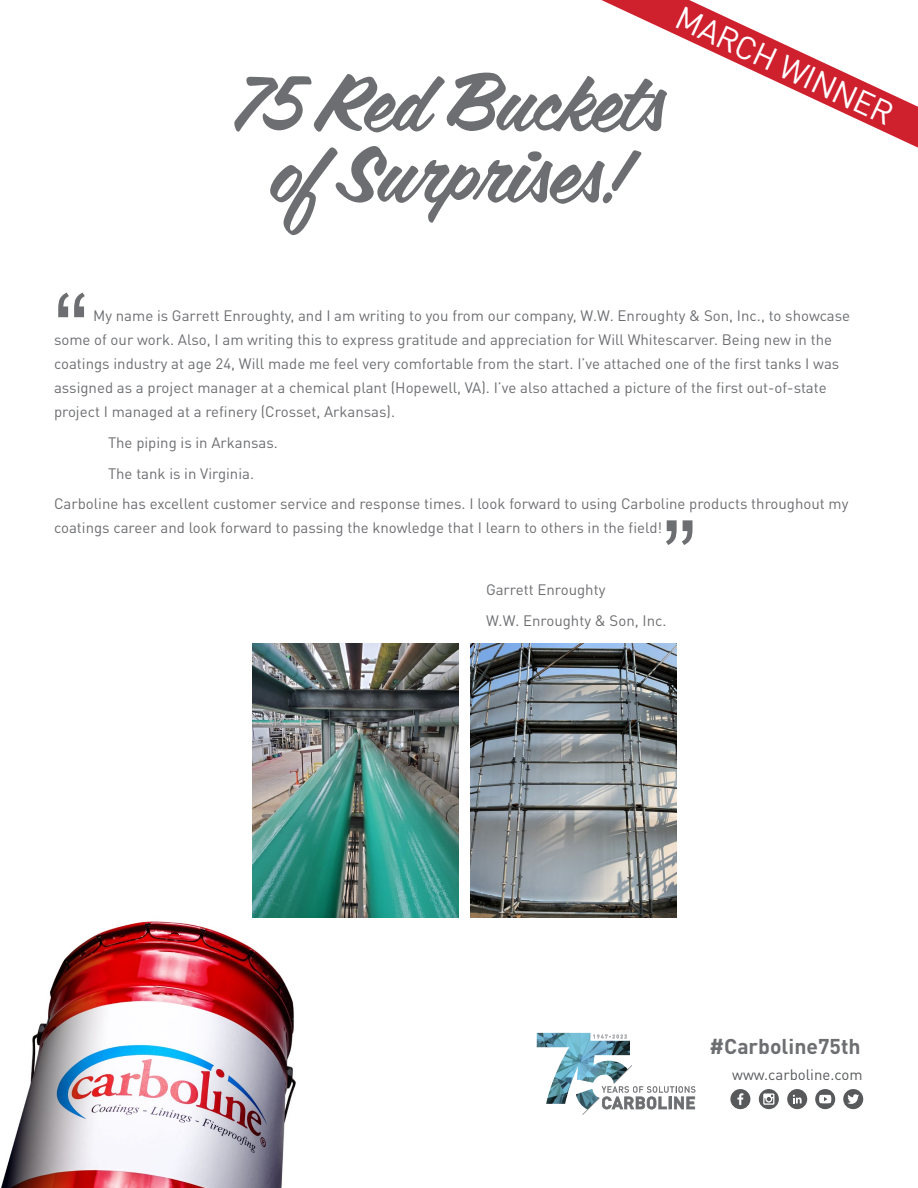
<style>
.page{position:relative;width:918px;height:1188px;background:#fff}
.page>*{position:absolute;margin:0;border:0;box-sizing:border-box;transform-origin:0 0}
.t1{font:105px "Arial";color:#6d6e71}
.t2{font:78.75px/71.4px "Coffee Service";color:#6d6e71;text-align:center}
.t3{font:32.25px "DIN Pro";color:#fff}
.t4{font:700 21.15px "DIN Pro";color:#6d6e71}
.t5{font:15px/24px "DIN Pro";color:#6d6e71}
.t6{font:15px "DIN Pro";color:#58595b}
</style>
<div class="page">
<img style="left:1px;top:921px;width:295px;height:267px">
<svg style="left:601px;top:0;width:317px;height:148px"></svg>
<img style="left:537px;top:1033px;width:70px;height:71px">
<img style="left:607px;top:1041px;width:23px;height:24px">
<svg style="left:593px;top:1034px;width:34px;height:5px"></svg>
<svg style="left:582px;top:1065px;width:113px;height:50px"></svg>
<div style="left:759px;top:1089px;width:20px;height:20px;background:#58595b;border-radius:50%"></div>
<svg style="left:763px;top:1093px;width:11px;height:12px"></svg>
<div style="left:730px;top:1089px;width:20px;height:20px;background:#58595b;border-radius:50%"></div>
<svg style="left:737px;top:1093px;width:6px;height:12px"></svg>
<div style="left:843px;top:1089px;width:20px;height:20px;background:#58595b;border-radius:50%"></div>
<svg style="left:847px;top:1094px;width:12px;height:10px"></svg>
<div style="left:787px;top:1089px;width:20px;height:20px;background:#58595b;border-radius:50%"></div>
<svg style="left:793px;top:1095px;width:9px;height:8px"></svg>
<svg style="left:815px;top:1089px;width:20px;height:20px"></svg>
<svg style="left:819px;top:1095px;width:12px;height:8px"></svg>
<img style="left:252px;top:644px;width:206px;height:274px">
<img style="left:470px;top:644px;width:206px;height:274px">
<h2 class="t2" style="left:233px;top:71px;width:433px">75 Red Buckets of Surprises!</h2>
<h3 class="t3" style="left:689px;top:-7px;width:237px;rotate:25deg">MARCH WINNER</h3>
<h1 class="t1" style="left:54px;top:263px;width:36px">“</h1>
<p class="t5" style="left:54px;top:302px;width:798px;text-indent:39px">My name is Garrett Enroughty, and I am writing to you from our company, W.W. Enroughty &amp; Son, Inc., to showcase some of our work. Also, I am writing this to express gratitude and appreciation for Will Whitescarver. Being new in the coatings industry at age 24, Will made me feel very comfortable from the start. I’ve attached one of the first tanks I was assigned as a project manager at a chemical plant (Hopewell, VA). I’ve also attached a picture of the first out-of-state project I managed at a refinery (Crosset, Arkansas).</p>
<p class="t5" style="left:108px;top:429px;width:171px">The piping is in Arkansas.</p>
<p class="t5" style="left:108px;top:460px;width:148px">The tank is in Virginia.</p>
<p class="t5" style="left:54px;top:490px;width:796px">Carboline has excellent customer service and response times. I look forward to using Carboline products throughout my</p>
<p class="t5" style="left:54px;top:514px;width:610px">coatings career and look forward to passing the knowledge that I learn to others in the field!</p>
<h1 class="t1" style="left:662px;top:491px;width:36px">”</h1>
<p class="t5" style="left:486px;top:576px;width:121px">Garrett Enroughty</p>
<p class="t5" style="left:486px;top:607px;width:182px">W.W. Enroughty &amp; Son, Inc.</p>
<h3 class="t4" style="left:710px;top:1028px;width:153px">#Carboline75th</h3>
<p class="t6" style="left:732px;top:1063px;width:132px">www.carboline.com</p>
</div>
